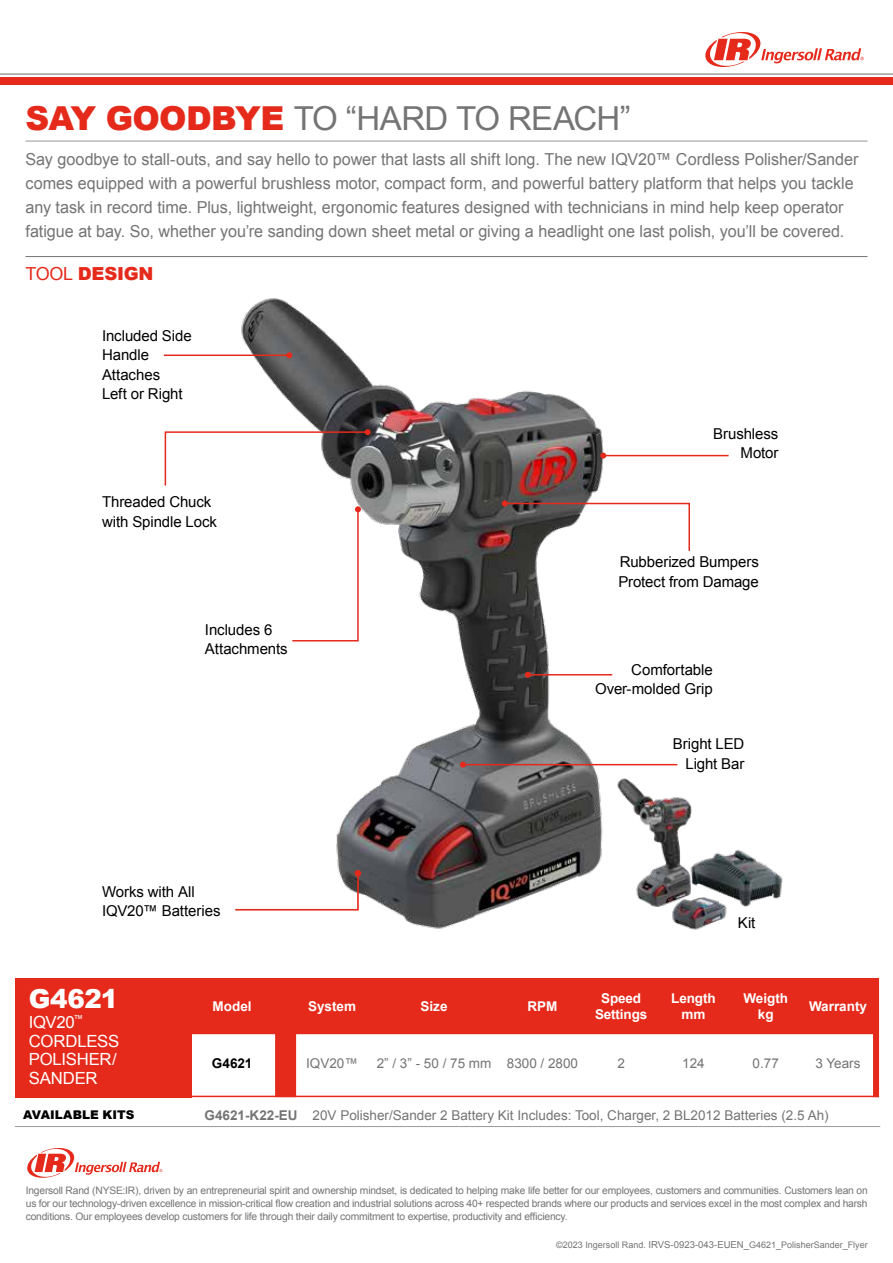
<style>
.page{position:relative;width:893px;height:1263px;background:#fff}
.page>*{position:absolute;margin:0;border:0;box-sizing:border-box;transform-origin:0 0}
.t1{font:33px "Arial";letter-spacing:-.02em;color:#757474}
.t2{font:900 26.1px "Arial";letter-spacing:-.015em;color:#fff}
.t3{font:900 18px "Arial";letter-spacing:-.01em;color:#e52a1b}
.t4{font:16.8px/18.6px "Arial";letter-spacing:-.015em;color:#fff}
.t5{font:16.5px/24px "Arial";color:#757474}
.t6{font:15px/19.5px "Arial";letter-spacing:-.005em;color:#000}
.t7{font:13.5px "Arial";color:#757474}
.t8{font:700 13.5px/16.2px "Arial";color:#fff;text-align:center}
.t9{font:700 13.5px "Arial";color:#000}
.t10{font:900 12px "Arial";letter-spacing:.005em;color:#000}
.t11{font:10.35px/13.2px "Arial";letter-spacing:-.02em;color:#757474;text-align:justify}
.t12{font:9px "Arial";color:#757474}
.s1{font-weight:900;color:#e52a1b}
.s2{font-weight:400}
.s3{font-weight:700}
.s4{font-size:9.6px}
</style>
<div class="page">
<img style="left:241px;top:298px;width:367px;height:631px">
<svg style="left:291px;top:506px;width:70px;height:136px"></svg>
<hr style="left:164px;top:354px;width:125px;height:2px;background:#e52a1b">
<svg style="left:286px;top:352px;width:6px;height:6px"></svg>
<svg style="left:502px;top:500px;width:188px;height:52px"></svg>
<svg style="left:164px;top:429px;width:207px;height:58px"></svg>
<hr style="left:603px;top:455px;width:126px;height:1px;background:#e52a1b">
<svg style="left:600px;top:453px;width:6px;height:6px"></svg>
<hr style="left:463px;top:764px;width:214px;height:1px;background:#e52a1b">
<svg style="left:460px;top:762px;width:6px;height:6px"></svg>
<svg style="left:235px;top:870px;width:126px;height:41px"></svg>
<img style="left:615px;top:765px;width:168px;height:165px">
<hr style="left:528px;top:674px;width:84px;height:1px;background:#e52a1b">
<svg style="left:525px;top:672px;width:6px;height:6px"></svg>
<svg style="left:705px;top:32px;width:159px;height:35px"></svg>
<div style="left:0;top:78px;width:893px;height:7px;background:#e52a1b"></div>
<hr style="left:0;top:74px;width:893px;height:1px;background:#000">
<hr style="left:26px;top:140px;width:841px;height:2px;background:#757474">
<hr style="left:26px;top:256px;width:841px;height:1px;background:#757474">
<hr style="left:15px;top:1126px;width:865px;height:1px;background:#9b9b9a">
<div style="left:192px;top:978px;width:687px;height:55px;background:#e52a1b"></div>
<hr style="left:190px;top:1032px;width:85px;height:2px;background:#e52a1b">
<hr style="left:296px;top:1032px;width:72px;height:2px;background:#e52a1b">
<hr style="left:368px;top:1032px;width:132px;height:2px;background:#e52a1b">
<hr style="left:500px;top:1032px;width:85px;height:2px;background:#e52a1b">
<hr style="left:585px;top:1032px;width:72px;height:2px;background:#e52a1b">
<hr style="left:657px;top:1032px;width:73px;height:2px;background:#e52a1b">
<hr style="left:730px;top:1032px;width:72px;height:2px;background:#e52a1b">
<hr style="left:802px;top:1032px;width:72px;height:2px;background:#e52a1b">
<div style="left:15px;top:978px;width:177px;height:119px;background:#e52a1b"></div>
<div style="left:873px;top:978px;width:6px;height:119px;background:#e52a1b"></div>
<hr style="left:187px;top:1096px;width:692px;height:1px;background:#e52a1b">
<svg style="left:27px;top:1148px;width:135px;height:30px"></svg>
<div style="left:275px;top:978px;width:21px;height:119px;background:#e52a1b"></div>
<h1 class="t1" style="left:26px;top:97px;width:607px"><span class="s1">SAY GOODBYE</span> TO “HARD TO REACH”</h1>
<p class="t5" style="left:26px;top:147px;width:835px">Say goodbye to stall-outs, and say hello to power that lasts all shift long. The new IQV20™ Cordless Polisher/Sander comes equipped with a powerful brushless motor, compact form, and powerful battery platform that helps you tackle any task in record time. Plus, lightweight, ergonomic features designed with technicians in mind help keep operator fatigue at bay. So, whether you’re sanding down sheet metal or giving a headlight one last polish, you’ll be covered.</p>
<h3 class="t3" style="left:26px;top:261px;width:130px"><span class="s2">TOOL</span> DESIGN</h3>
<h3 class="t6" style="left:102px;top:326px;width:91px">Included Side<br>Handle<br>Attaches<br>Left or Right</h3>
<h3 class="t6" style="left:102px;top:492px;width:116px">Threaded Chuck with Spindle Lock</h3>
<h3 class="t6" style="left:205px;top:620px;width:84px">Includes 6<br>Attachments</h3>
<h3 class="t6" style="left:102px;top:882px;width:120px">Works with All<br>IQV20™ Batteries</h3>
<h3 class="t6" style="left:713px;top:424px;width:67px;text-align:right">Brushless<br>Motor</h3>
<h3 class="t6" style="left:618px;top:552px;width:142px">Rubberized Bumpers<br>Protect from Damage</h3>
<h3 class="t6" style="left:595px;top:660px;width:119px;text-align:right">Comfortable<br>Over-molded Grip</h3>
<h3 class="t6" style="left:673px;top:734px;width:73px;text-align:right">Bright LED<br>Light Bar</h3>
<h3 class="t6" style="left:738px;top:913px;width:19px">Kit</h3>
<h2 class="t2" style="left:29px;top:979px;width:91px">G4621</h2>
<h3 class="t4" style="left:29px;top:1013px;width:92px">IQV20<sup>™<br></sup>CORDLESS<br>POLISHER/<br>SANDER</h3>
<h3 class="t8" style="left:213px;top:998px;width:41px">Model</h3>
<h3 class="t8" style="left:308px;top:998px;width:50px">System</h3>
<h3 class="t8" style="left:421px;top:998px;width:29px">Size</h3>
<h3 class="t8" style="left:527px;top:998px;width:31px">RPM</h3>
<h3 class="t8" style="left:595px;top:990px;width:54px">Speed<br>Settings</h3>
<h3 class="t8" style="left:671px;top:990px;width:46px">Length mm</h3>
<h3 class="t8" style="left:743px;top:990px;width:46px">Weigth kg</h3>
<h3 class="t8" style="left:809px;top:998px;width:60px">Warranty</h3>
<h3 class="t9" style="left:212px;top:1054px;width:42px">G4621</h3>
<h3 class="t7" style="left:306px;top:1054px;width:53px">IQV20™</h3>
<h3 class="t7" style="left:377px;top:1054px;width:203px">2” / 3” - 50 / 75 mm 8300 / 2800</h3>
<h3 class="t7" style="left:617px;top:1054px;width:9px">2</h3>
<h3 class="t7" style="left:682px;top:1054px;width:24px">124</h3>
<h3 class="t7" style="left:753px;top:1054px;width:28px">0.77</h3>
<h3 class="t7" style="left:815px;top:1054px;width:47px">3 Years</h3>
<p class="t10" style="left:23px;top:1105px;width:113px">AVAILABLE KITS</p>
<h3 class="t7" style="left:205px;top:1106px;width:626px"><span class="s3">G4621-K22-EU</span> 20V Polisher/Sander 2 Battery Kit Includes: Tool, Charger, 2 BL2012 Batteries (2.5 Ah)</h3>
<p class="t11" style="left:26px;top:1183px;width:843px">Ingersoll Rand (NYSE:IR), driven by an entrepreneurial spirit and ownership mindset, is dedicated to helping make life better for our employees, customers and communities. Customers lean on us for our technology-driven excellence in mission-critical flow creation and industrial solutions across 40+ respected brands where our products and services excel in the most complex and harsh conditions. Our employees develop customers for life through their daily commitment to expertise, productivity and efficiency.</p>
<p class="t12" style="left:556px;top:1239px;width:313px">©2023 Ingersoll Rand. <span class="s4">IRVS-0923-043-EUEN_</span>G4621_PolisherSander_Flyer</p>
</div>
